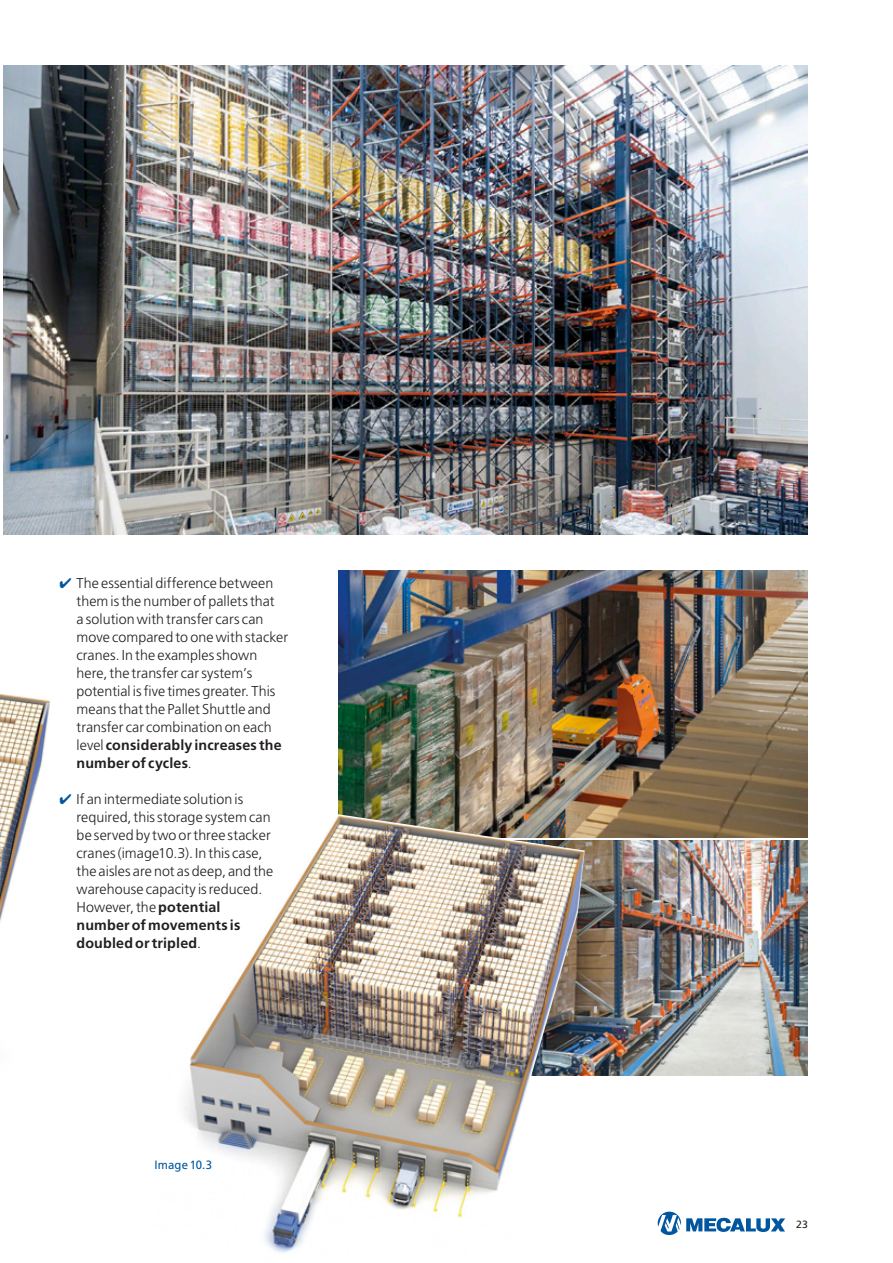
<style>
.page{position:relative;width:893px;height:1263px;background:#fff}
.page>*{position:absolute;margin:0;border:0;box-sizing:border-box;transform-origin:0 0}
.t1{font:300 14.25px/18px "Frutiger LT Std";letter-spacing:.005em;color:#231f20}
.t2{font:12px "Frutiger LT Std";letter-spacing:.015em;color:#01579f;scale:.95 1}
.t3{font:10.5px "Frutiger LT Std";color:#231f20}
.s1{color:#01579f}
.s2{font-weight:700}
</style>
<div class="page">
<svg style="left:658px;top:1211px;width:127px;height:24px"></svg>
<img style="left:339px;top:570px;width:469px;height:267px">
<img style="left:585px;top:841px;width:223px;height:234px">
<img style="left:3px;top:66px;width:805px;height:468px">
<img style="left:184px;top:814px;width:401px;height:439px">
<img style="left:0;top:693px;width:50px;height:229px">
<p class="t1" style="left:77px;top:575px;width:213px;text-indent:-17px"><span class="s1">✔</span> The essential difference between them is the number of pallets that<br>a solution with transfer cars can move compared to one with stacker cranes. In the examples shown here, the transfer car system’s potential is five times greater. This means that the Pallet Shuttle and transfer car combination on each level <span class="s2">considerably increases the number of cycles</span>.</p>
<p class="t1" style="left:77px;top:791px;width:198px;text-indent:-17px"><span class="s1">✔</span> If an intermediate solution is required, this storage system can be served by two or three stacker cranes (image10.3). In this case, the aisles are not as deep, and the warehouse capacity is reduced.<br>However, the <span class="s2">potential number of movements is doubled or tripled</span>.</p>
<p class="t2" style="left:154px;top:1158px;width:62px">Image 10.3</p>
<p class="t3" style="left:796px;top:1218px;width:13px">23</p>
</div>
